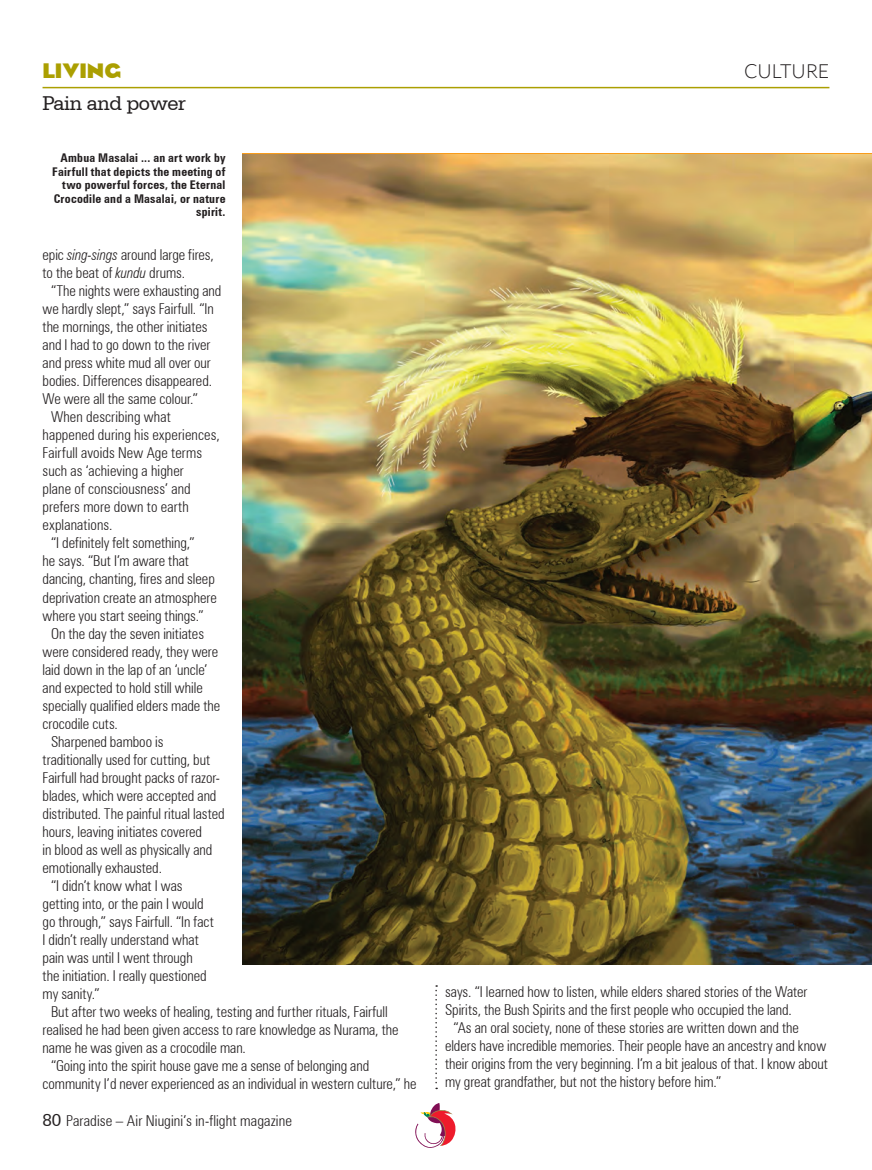
<style>
.page{position:relative;width:872px;height:1170px;background:#fff}
.page>*{position:absolute;margin:0;border:0;box-sizing:border-box;transform-origin:0 0}
.t1{font:21px "Serifa BT";letter-spacing:-.02em;color:#231f20}
.t2{font:700 21px "Cg Eagle";letter-spacing:.01em;color:#ab9f01}
.t3{font:300 19.5px "Lato";letter-spacing:-.005em;color:#231f20}
.t4{font:300 condensed 15px/18px "Zurich BT";color:#231f20}
.t5{font:700 condensed 12px/13.5px "Zurich BT";letter-spacing:.02em;color:#231f20;text-align:right}
.s1{font-style:italic}
.s2{font-family:"Serifa BT";font-weight:400;font-stretch:normal;font-size:18px}
</style>
<div class="page">
<svg style="left:415px;top:1103px;width:41px;height:45px"></svg>
<img style="left:242px;top:154px;width:630px;height:810px">
<hr style="left:43px;top:87px;width:786px;height:1px;background:#ab9f01">
<svg style="left:435px;top:985px;width:2px;height:104px"></svg>
<p class="t2" style="left:43px;top:59px;width:80px">LIVING</p>
<p class="t3" style="left:744px;top:61px;width:87px">CULTURE</p>
<p class="t1" style="left:43px;top:90px;width:145px">Pain and power</p>
<p class="t5" style="left:52px;top:151px;width:175px">Ambua Masalai ... an art work by<br>Fairfull that depicts the meeting of two powerful forces, the Eternal<br>Crocodile and a Masalai, or nature spirit.</p>
<p class="t4" style="left:43px;top:246px;width:173px">epic <span class="s1">sing-sings</span> around large fires, to the beat of <span class="s1">kundu</span> drums.</p>
<p class="t4" style="left:43px;top:282px;width:180px;text-indent:8px">“The nights were exhausting and we hardly slept,” says Fairfull. “In the mornings, the other initiates and I had to go down to the river and press white mud all over our bodies. Differences disappeared.<br>We were all the same colour.”</p>
<p class="t4" style="left:43px;top:408px;width:179px;text-indent:8px">When describing what happened during his experiences,<br>Fairfull avoids New Age terms such as ‘achieving a higher<br>plane of consciousness’ and prefers more down to earth explanations.</p>
<p class="t4" style="left:43px;top:534px;width:176px;text-indent:8px">“I definitely felt something,”<br>he says. “But I’m aware that dancing, chanting, fires and sleep deprivation create an atmosphere where you start seeing things.”</p>
<p class="t4" style="left:43px;top:624px;width:179px;text-indent:8px">On the day the seven initiates were considered ready, they were laid down in the lap of an ‘uncle’ and expected to hold still while specially qualified elders made the crocodile cuts.</p>
<p class="t4" style="left:43px;top:732px;width:184px;text-indent:8px">Sharpened bamboo is traditionally used for cutting, but<br>Fairfull had brought packs of razor&shy;blades, which were accepted and distributed. The painful ritual lasted hours, leaving initiates covered<br>in blood as well as physically and emotionally exhausted.</p>
<p class="t4" style="left:43px;top:876px;width:173px;text-indent:8px">“I didn’t know what I was getting into, or the pain I would go through,” says Fairfull. “In fact<br>I didn’t really understand what pain was until I went through<br>the initiation. I really questioned my sanity.”</p>
<p class="t4" style="left:43px;top:1002px;width:357px;text-indent:8px">But after two weeks of healing, testing and further rituals, Fairfull realised he had been given access to rare knowledge as Nurama, the name he was given as a crocodile man.</p>
<p class="t4" style="left:43px;top:1056px;width:375px;text-indent:8px">“Going into the spirit house gave me a sense of belonging and community I’d never experienced as an individual in western culture,” he</p>
<p class="t4" style="left:43px;top:1111px;width:251px"><span class="s2">80</span> Paradise – Air Niugini’s in-flight magazine</p>
<p class="t4" style="left:445px;top:982px;width:364px">says. “I learned how to listen, while elders shared stories of the Water<br>Spirits, the Bush Spirits and the first people who occupied the land.</p>
<p class="t4" style="left:445px;top:1018px;width:384px;text-indent:8px">“As an oral society, none of these stories are written down and the elders have incredible memories. Their people have an ancestry and know their origins from the very beginning. I’m a bit jealous of that. I know about my great grandfather, but not the history before him.”</p>
</div>
